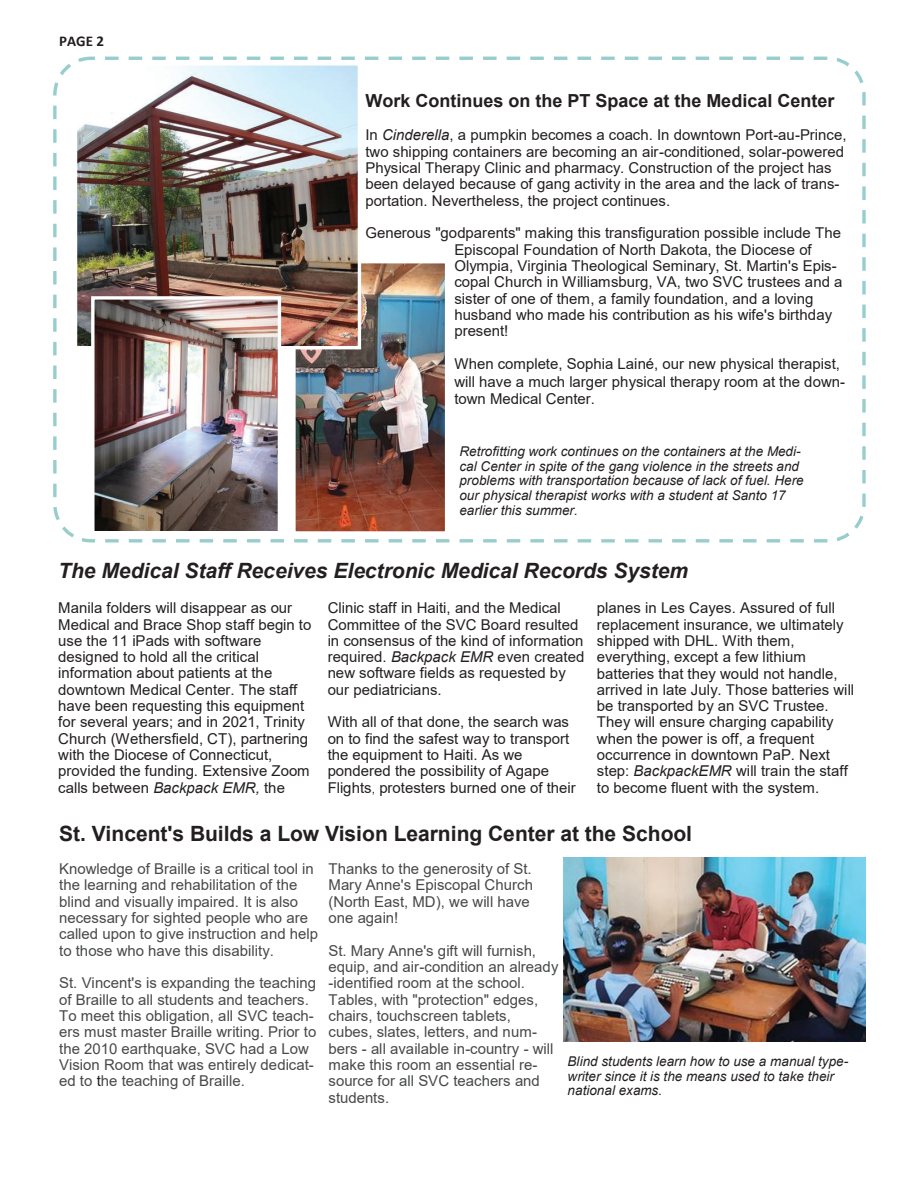
<style>
.page{position:relative;width:918px;height:1188px;background:#fff}
.page>*{position:absolute;margin:0;border:0;box-sizing:border-box;transform-origin:0 0}
.t1{font:700 21px "Arial";letter-spacing:-.005em;color:#231f20}
.t2{font:italic 700 21px "Arial";color:#231f20}
.t3{font:700 18px "Arial";color:#231f20}
.t4{font:15px/16.4px "Arial";color:#231f20}
.t5{font:15px/16.4px "Arial";color:#474849}
.t6{font:700 15px "Calibri";color:#231f20}
.t7{font:italic 13.5px/14.7px "Arial";letter-spacing:.005em;color:#231f20}
.s1{font-style:italic}
.s2{font-size:12px}
.s3{color:#231f20}
</style>
<div class="page">
<svg style="left:53px;top:57px;width:813px;height:486px"></svg>
<img style="left:292px;top:260px;width:156px;height:275px">
<img style="left:78px;top:66px;width:279px;height:279px">
<div style="left:74px;top:62px;width:287px;height:287px;border:3px solid #fff"></div>
<img style="left:95px;top:300px;width:182px;height:230px">
<div style="left:91px;top:296px;width:190px;height:243px;border:3px solid #fff"></div>
<img style="left:563px;top:857px;width:303px;height:185px">
<p class="t6" style="left:59px;top:30px;width:46px">PAGE 2</p>
<p class="t3" style="left:365px;top:88px;width:470px">Work Continues on the PT Space at the Medical Center</p>
<p class="t4" style="left:365px;top:127px;width:483px">In <span class="s1">Cinderella</span>, a pumpkin becomes a coach. In downtown Port-au-Prince, two shipping containers are becoming an air-conditioned, solar-powered Physical Therapy Clinic and pharmacy. Construction of the project has been delayed because of gang activity in the area and the lack of trans&shy;portation. Nevertheless, the project continues.</p>
<p class="t4" style="left:454px;top:225px;width:390px;text-indent:-89px">Generous "godparents" making this transfiguration possible include The Episcopal Foundation of North Dakota, the Diocese of Olympia, Virginia Theological Seminary, St. Martin's Epis&shy;copal Church in Williamsburg, VA, two SVC trustees and a sister of one of them, a family foundation, and a loving husband who made his contribution as his wife's birthday present!</p>
<p class="t4" style="left:454px;top:355px;width:392px;line-height:17.4px">When complete, Sophia Lainé, our new physical therapist, will have a much larger physical therapy room at the down&shy;town Medical Center.</p>
<p class="t7" style="left:459px;top:444px;width:346px">Retrofitting work continues on the containers at the Medi&shy;cal Center in spite of the gang violence in the streets and problems with transportation because of lack of fuel. Here our physical therapist works with a student at Santo 17 earlier this summer.</p>
<h1 class="t2" style="left:58px;top:557px;width:631px">The Medical Staff Receives Electronic Medical Records System</h1>
<p class="t4" style="left:58px;top:600px;width:255px">Manila folders will disappear as our Medical and Brace Shop staff begin to use the 11 iPads with software designed to hold all the critical information about patients at the downtown Medical Center. The staff have been requesting this equipment for several years; and in 2021, Trinity Church (Wethersfield, CT), partnering with the Diocese of Connecticut, provided the funding. Extensive Zoom calls between <span class="s1">Backpack EMR,</span> the</p>
<p class="t4" style="left:328px;top:600px;width:258px">Clinic staff in Haiti, and the Medical Committee of the SVC Board resulted in consensus of the kind of information required. <span class="s1">Backpack EMR</span> even created new software fields as requested by our pediatricians.</p>
<p class="t4" style="left:328px;top:714px;width:250px">With all of that done, the search was on to find the safest way to transport the equipment to Haiti. As we pondered the possibility of Agape Flights<span class="s2">,</span> protesters burned one of their</p>
<p class="t4" style="left:597px;top:600px;width:259px">planes in Les Cayes. Assured of full replacement insurance, we ultimately shipped with DHL. With them, everything, except a few lithium batteries that they would not handle, arrived in late July. Those batteries will be transported by an SVC Trustee.<br>They will ensure charging capability when the power is off, a frequent occurrence in downtown PaP. Next step: <span class="s1">BackpackEMR</span> will train the staff to become fluent with the system.</p>
<h1 class="t1" style="left:59px;top:819px;width:634px">St. Vincent's Builds a Low Vision Learning Center at the School</h1>
<p class="t5" style="left:59px;top:860px;width:260px">Knowledge of Braille is a critical tool in the learning and rehabilitation of the blind and visually impaired. It is also necessary for sighted people who are called upon to give instruction and help to those who have this disability.</p>
<p class="t5" style="left:59px;top:975px;width:259px">St. Vincent's is expanding the teaching of Braille to all students and teachers.<br>To meet this obligation, all SVC teach&shy;ers must master Braille writing. Prior to the 2010 earthquake, SVC had a Low Vision Room that was entirely dedicat&shy;ed to <span class="s3">t</span>he teaching of Braille.</p>
<p class="t5" style="left:329px;top:860px;width:206px">Thanks to the generosity of St.<br>Mary Anne's Episcopal Church (North East, MD), we will have one again!</p>
<p class="t5" style="left:329px;top:942px;width:232px">St. Mary Anne's gift will furnish, equip, and air-condition an already -identified room at the school.<br>Tables, with "protection" edges, chairs, touchscreen tablets, cubes, slates, letters, and num&shy;bers - all available in-country - will make this room an essential re&shy;source for all SVC teachers and students.</p>
<p class="t7" style="left:568px;top:1054px;width:282px">Blind students learn how to use a manual type&shy;writer since it is the means used to take their national exams.</p>
</div>
